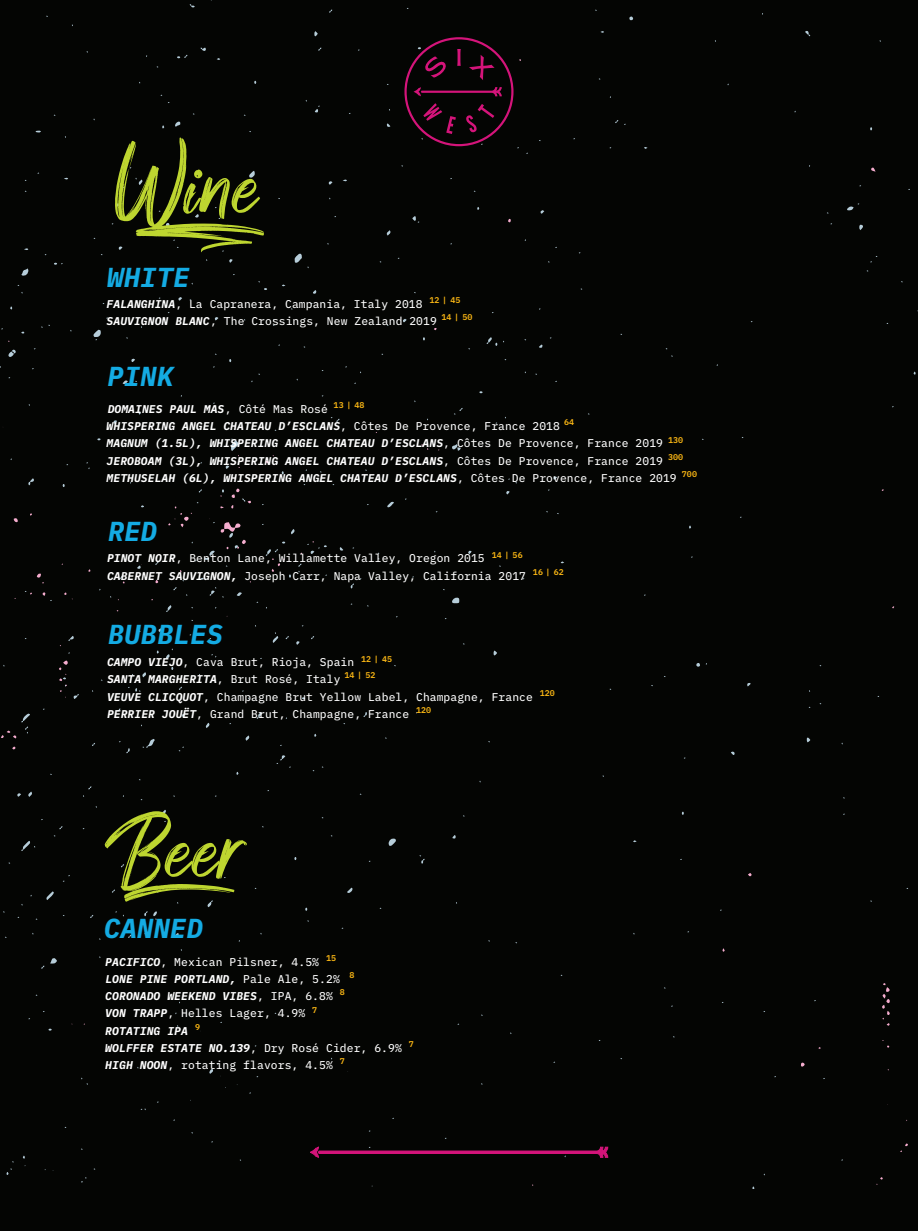
<style>
.page{position:relative;width:918px;height:1231px;background:#040503}
.page>*{position:absolute;margin:0;border:0;box-sizing:border-box;transform-origin:0 0}
.t1{font:90px "Dexotick By Dhan Studio";color:#bed630}
.t2{font:90px "Dexotick Underlines";color:#bed630}
.t3{font:italic 700 27.45px "IBM Plex Mono";color:#14abe3}
.t4{font:italic 700 11.4px/17.2px "IBM Plex Mono";letter-spacing:.01em;color:#fff}
.t5{font:11.4px "IBM Plex Mono Text";letter-spacing:.01em;color:#fff}
.t6{font:italic 700 11.25px/17.1px "IBM Plex Mono";letter-spacing:.01em;color:#fff}
.t7{font:11.25px/17px "IBM Plex Mono Text";letter-spacing:.01em;color:#fff}
.t8{font:600 8.4px "IBM Plex Mono";color:#fcb814}
.s1{font-family:"IBM Plex Mono";font-weight:700;font-style:italic}
.s2{font-family:"IBM Plex Mono Text";font-weight:400;font-style:normal}
.s3{font-family:"Dexotick Underlines"}
</style>
<div class="page">
<svg style="left:14px;top:518px;width:4px;height:5px"></svg>
<svg style="left:801px;top:1062px;width:4px;height:5px"></svg>
<svg style="left:871px;top:167px;width:5px;height:5px"></svg>
<svg style="left:12px;top:746px;width:4px;height:4px"></svg>
<svg style="left:900px;top:1143px;width:8px;height:9px"></svg>
<svg style="left:37px;top:573px;width:7px;height:10px"></svg>
<svg style="left:882px;top:983px;width:8px;height:43px"></svg>
<svg style="left:389px;top:838px;width:7px;height:8px"></svg>
<svg style="left:452px;top:597px;width:7px;height:6px"></svg>
<svg style="left:21px;top:268px;width:7px;height:8px"></svg>
<svg style="left:249px;top:171px;width:6px;height:7px"></svg>
<svg style="left:46px;top:891px;width:8px;height:9px"></svg>
<svg style="left:387px;top:502px;width:7px;height:5px"></svg>
<svg style="left:175px;top:122px;width:5px;height:5px"></svg>
<svg style="left:859px;top:225px;width:4px;height:5px"></svg>
<svg style="left:347px;top:888px;width:6px;height:5px"></svg>
<svg style="left:175px;top:933px;width:4px;height:5px"></svg>
<svg style="left:807px;top:737px;width:3px;height:5px"></svg>
<svg style="left:166px;top:223px;width:4px;height:4px"></svg>
<svg style="left:206px;top:723px;width:4px;height:5px"></svg>
<svg style="left:629px;top:17px;width:4px;height:3px"></svg>
<svg style="left:696px;top:663px;width:4px;height:4px"></svg>
<svg style="left:123px;top:380px;width:5px;height:4px"></svg>
<svg style="left:142px;top:672px;width:4px;height:5px"></svg>
<svg style="left:387px;top:230px;width:4px;height:6px"></svg>
<svg style="left:314px;top:31px;width:4px;height:5px"></svg>
<svg style="left:291px;top:529px;width:4px;height:5px"></svg>
<svg style="left:494px;top:650px;width:3px;height:5px"></svg>
<svg style="left:245px;top:735px;width:4px;height:6px"></svg>
<svg style="left:237px;top:592px;width:5px;height:4px"></svg>
<svg style="left:28px;top:791px;width:4px;height:6px"></svg>
<svg style="left:452px;top:835px;width:4px;height:4px"></svg>
<svg style="left:540px;top:210px;width:4px;height:4px"></svg>
<svg style="left:468px;top:550px;width:4px;height:4px"></svg>
<svg style="left:452px;top:444px;width:9px;height:7px"></svg>
<svg style="left:328px;top:181px;width:5px;height:4px"></svg>
<svg style="left:403px;top:319px;width:4px;height:4px"></svg>
<svg style="left:553px;top:476px;width:4px;height:4px"></svg>
<svg style="left:731px;top:751px;width:4px;height:4px"></svg>
<svg style="left:8px;top:349px;width:8px;height:8px"></svg>
<svg style="left:17px;top:793px;width:4px;height:4px"></svg>
<svg style="left:221px;top:522px;width:25px;height:27px"></svg>
<svg style="left:229px;top:259px;width:4px;height:4px"></svg>
<svg style="left:137px;top:565px;width:4px;height:4px"></svg>
<svg style="left:178px;top:297px;width:4px;height:4px"></svg>
<svg style="left:204px;top:551px;width:11px;height:9px"></svg>
<svg style="left:195px;top:214px;width:4px;height:4px"></svg>
<svg style="left:158px;top:628px;width:4px;height:4px"></svg>
<svg style="left:296px;top:641px;width:4px;height:4px"></svg>
<svg style="left:118px;top:246px;width:4px;height:4px"></svg>
<svg style="left:313px;top:290px;width:4px;height:4px"></svg>
<svg style="left:113px;top:420px;width:4px;height:4px"></svg>
<svg style="left:28px;top:478px;width:6px;height:7px"></svg>
<svg style="left:166px;top:648px;width:7px;height:11px"></svg>
<svg style="left:168px;top:502px;width:31px;height:25px"></svg>
<svg style="left:190px;top:4px;width:5px;height:4px"></svg>
<svg style="left:177px;top:55px;width:11px;height:4px"></svg>
<svg style="left:135px;top:178px;width:8px;height:7px"></svg>
<svg style="left:128px;top:687px;width:13px;height:5px"></svg>
<svg style="left:166px;top:605px;width:6px;height:7px"></svg>
<svg style="left:160px;top:810px;width:6px;height:12px"></svg>
<svg style="left:144px;top:911px;width:13px;height:9px"></svg>
<svg style="left:142px;top:739px;width:13px;height:9px"></svg>
<svg style="left:231px;top:488px;width:20px;height:20px"></svg>
<svg style="left:273px;top:632px;width:5px;height:11px"></svg>
<svg style="left:265px;top:541px;width:26px;height:37px"></svg>
<svg style="left:256px;top:712px;width:6px;height:7px"></svg>
<svg style="left:207px;top:900px;width:6px;height:7px"></svg>
<svg style="left:201px;top:47px;width:5px;height:4px"></svg>
<svg style="left:226px;top:438px;width:18px;height:31px"></svg>
<svg style="left:209px;top:1063px;width:12px;height:14px"></svg>
<svg style="left:209px;top:587px;width:7px;height:9px"></svg>
<svg style="left:6px;top:1161px;width:8px;height:14px"></svg>
<svg style="left:21px;top:841px;width:14px;height:10px"></svg>
<svg style="left:1px;top:713px;width:29px;height:25px"></svg>
<svg style="left:94px;top:330px;width:7px;height:10px"></svg>
<svg style="left:121px;top:864px;width:10px;height:7px"></svg>
<svg style="left:119px;top:576px;width:6px;height:8px"></svg>
<svg style="left:42px;top:592px;width:10px;height:9px"></svg>
<svg style="left:41px;top:958px;width:16px;height:11px"></svg>
<svg style="left:74px;top:694px;width:5px;height:5px"></svg>
<svg style="left:68px;top:636px;width:6px;height:5px"></svg>
<svg style="left:59px;top:660px;width:9px;height:38px"></svg>
<svg style="left:847px;top:203px;width:12px;height:8px"></svg>
<svg style="left:805px;top:31px;width:5px;height:6px"></svg>
<svg style="left:331px;top:417px;width:9px;height:5px"></svg>
<svg style="left:298px;top:563px;width:4px;height:9px"></svg>
<svg style="left:276px;top:755px;width:15px;height:13px"></svg>
<svg style="left:265px;top:455px;width:13px;height:9px"></svg>
<svg style="left:315px;top:106px;width:5px;height:7px"></svg>
<svg style="left:294px;top:253px;width:15px;height:15px"></svg>
<svg style="left:301px;top:541px;width:26px;height:13px"></svg>
<svg style="left:486px;top:337px;width:18px;height:9px"></svg>
<svg style="left:419px;top:855px;width:6px;height:9px"></svg>
<svg style="left:412px;top:216px;width:7px;height:7px"></svg>
<svg style="left:404px;top:37px;width:124px;height:117px"></svg>
<svg style="left:310px;top:1146px;width:299px;height:12px"></svg>
<h1 class="t1" style="left:111px;top:122px;width:147px">Wine</h1>
<h1 class="t2" style="left:136px;top:162px;width:140px">L</h1>
<h2 class="t3" style="left:107px;top:256px;width:84px">WHITE</h2>
<p class="t7" style="left:107px;top:295px;width:367px"><span class="s1">FALANGHINA</span>, La Capranera, Campania, Italy 2018 <sup>12</sup> <sup>|</sup> <sup>45<br></sup><span class="s1">SAUVIGNON BLANC</span>, The Crossings, New Zealand 2019 <sup>14</sup> <sup>|</sup> <sup>50</sup></p>
<h2 class="t3" style="left:107px;top:354px;width:67px">PINK</h2>
<p class="t6" style="left:107px;top:417px;width:592px">WHISPERING ANGEL CHATEAU D’ESCLANS<span class="s2">, Côtes De Provence, France 2018</span> <sup>64<br></sup>MAGNUM (1.5L), WHISPERING ANGEL CHATEAU D’ESCLANS<span class="s2">, Côtes De Provence, France 2019</span> <sup>130<br></sup>JEROBOAM (3L), WHISPERING ANGEL CHATEAU D’ESCLANS<span class="s2">, Côtes De Provence, France 2019</span> <sup>300<br></sup>METHUSELAH (6L), WHISPERING ANGEL CHATEAU D’ESCLANS<span class="s2">, Côtes De Provence, France 2019</span> <sup>700</sup></p>
<h2 class="t3" style="left:108px;top:509px;width:51px">RED</h2>
<p class="t7" style="left:107px;top:549px;width:458px;line-height:17.7px"><span class="s1">PINOT NOIR</span>, Benton Lane, Willamette Valley, Oregon 2015 <sup>14</sup> <sup>|</sup> <sup>56<br></sup><span class="s1">CABERNET SAUVIGNON,</span> Joseph Carr, Napa Valley, California 2017 <sup>16</sup> <sup>|</sup> <sup>62</sup></p>
<p class="t6" style="left:108px;top:400px;width:258px">DOMAINES PAUL MAS<span class="s2">, Côté Mas Rosé</span> <sup>13</sup> <sup>|</sup> <sup>48</sup></p>
<h2 class="t3" style="left:108px;top:612px;width:117px">BUBBLES</h2>
<p class="t7" style="left:107px;top:653px;width:287px"><span class="s1">CAMPO VIEJO</span>, Cava Brut, Rioja, Spain <sup>12</sup> <sup>|</sup> <sup>45</sup></p>
<p class="t6" style="left:107px;top:670px;width:235px">SANTA MARGHERITA<span class="s2">, Brut Rosé, Italy</span></p>
<p class="t7" style="left:107px;top:687px;width:449px"><span class="s1">VEUVE CLICQUOT</span>, Champagne Brut Yellow Label, Champagne, France <sup>120<br></sup><span class="s1">PERRIER JOUËT</span>, Grand Brut, Champagne, France <sup>120</sup></p>
<p class="t8" style="left:345px;top:668px;width:32px">14 | 52</p>
<h1 class="t1" style="left:100px;top:785px;width:143px">B<span class="s3">B</span>e e r</h1>
<h2 class="t3" style="left:104px;top:907px;width:100px">CANNED</h2>
<p class="t5" style="left:105px;top:953px;width:232px"><span class="s1">PACIFICO</span>, Mexican Pilsner, 4.5% <sup>15</sup></p>
<p class="t4" style="left:105px;top:969px;width:251px">LONE PINE PORTLAND, <span class="s2">Pale Ale, 5.2%</span> <sup>8<br></sup>CORONADO WEEKEND VIBES<span class="s2">, IPA, 6.8%</span> <sup>8</sup></p>
<p class="t5" style="left:105px;top:1004px;width:214px"><span class="s1">VON TRAPP</span>, Helles Lager, 4.9% <sup>7</sup></p>
<p class="t4" style="left:105px;top:1021px;width:310px">ROTATING IPA <sup>9<br></sup>WOLFFER ESTATE NO.139<span class="s2">, Dry Rosé Cider, 6.9%</span> <sup>7</sup></p>
<p class="t5" style="left:105px;top:1056px;width:241px"><span class="s1">HIGH NOON</span>, rotating flavors, 4.5% <sup>7</sup></p>
</div>
